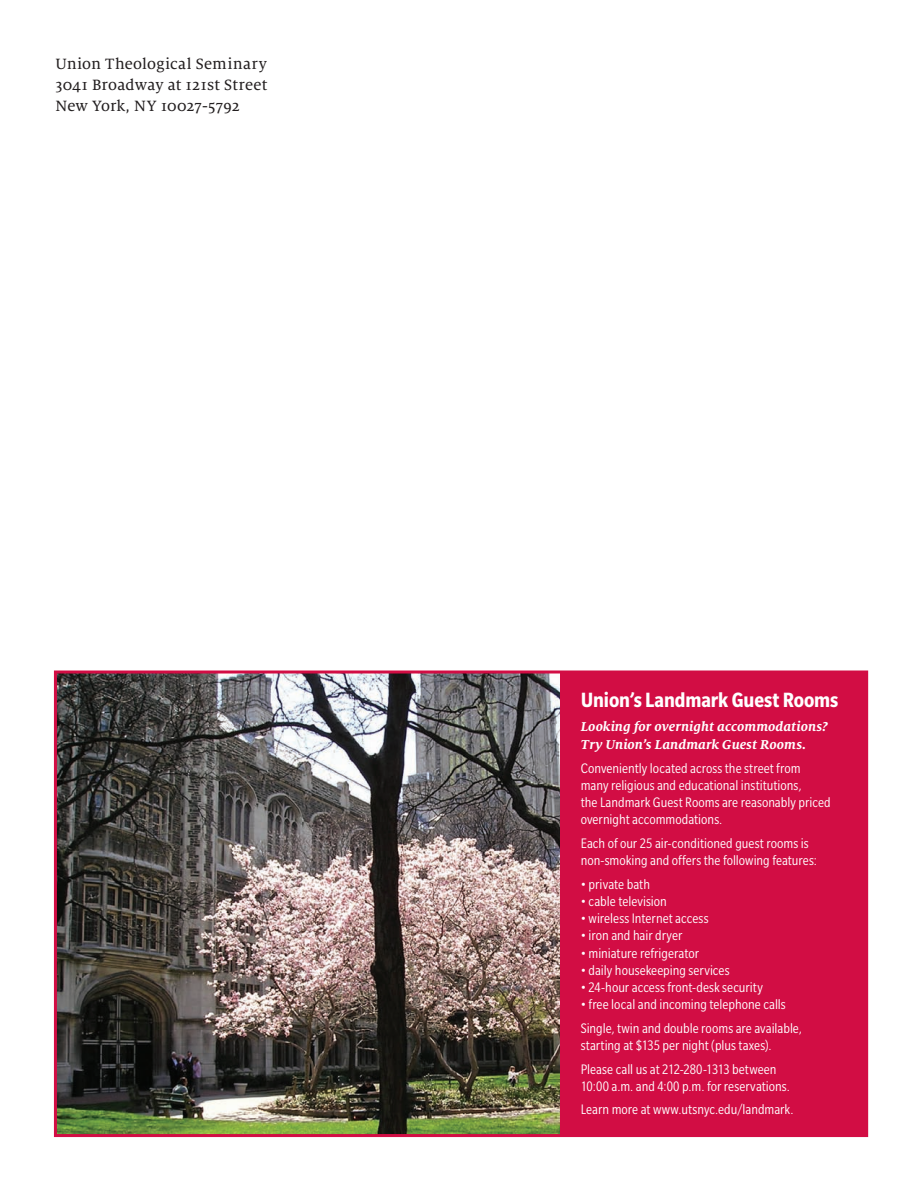
<style>
.page{position:relative;width:921px;height:1191px;background:#fff}
.page>*{position:absolute;margin:0;border:0;box-sizing:border-box;transform-origin:0 0}
.t1{font:700 condensed 22.5px "Slate Std";letter-spacing:-.005em;color:#fff}
.t2{font:16.5px/21px "Milo Serif OT Text";letter-spacing:.01em;color:#231f20;text-align:justify}
.t3{font:condensed 15px/17.2px "Slate Std";color:#fff}
.t4{font:italic 700 14.25px/18px "Milo Serif OT";letter-spacing:.005em;color:#fff}
</style>
<div class="page">
<img style="left:58px;top:674px;width:502px;height:459px">
<div style="left:54px;top:670px;width:814px;height:467px;border:3px solid #d20d44"></div>
<div style="left:560px;top:672px;width:305px;height:463px;background:#d20d44"></div>
<p class="t2" style="left:55px;top:53px;width:213px">Union Theological Seminary 3041 Broadway at 121st Street New York, NY 10027-5792</p>
<h1 class="t1" style="left:581px;top:688px;width:259px">Union’s Landmark Guest Rooms</h1>
<p class="t4" style="left:581px;top:718px;width:248px">Looking for overnight accommodations?<br>Try Union’s Landmark Guest Rooms.</p>
<p class="t3" style="left:581px;top:759px;width:252px">Conveniently located across the street from many religious and educational institutions,<br>the Landmark Guest Rooms are reasonably priced overnight accommodations.</p>
<p class="t3" style="left:581px;top:834px;width:238px">Each of our 25 air-conditioned guest rooms is non-smoking and offers the following features:</p>
<p class="t3" style="left:581px;top:875px;width:71px">• private bath</p>
<p class="t3" style="left:581px;top:892px;width:88px">• cable television</p>
<p class="t3" style="left:581px;top:910px;width:129px">• wireless Internet access</p>
<p class="t3" style="left:581px;top:927px;width:103px">• iron and hair dryer</p>
<p class="t3" style="left:581px;top:944px;width:120px">• miniature refrigerator</p>
<p class="t3" style="left:581px;top:961px;width:150px">• daily housekeeping services</p>
<p class="t3" style="left:581px;top:979px;width:184px">• 24-hour access front-desk security</p>
<p class="t3" style="left:581px;top:993px;width:223px;line-height:23.4px">• free local and incoming telephone calls<br>Single, twin and double rooms are available,</p>
<p class="t3" style="left:581px;top:1033px;width:197px;line-height:23.4px">starting at $135 per night (plus taxes).<br>Please call us at 212-280-1313 between</p>
<p class="t3" style="left:581px;top:1074px;width:214px;line-height:23.4px">10:00 a.m. and 4:00 p.m. for reservations.<br>Learn more at www.utsnyc.edu/landmark.</p>
</div>
